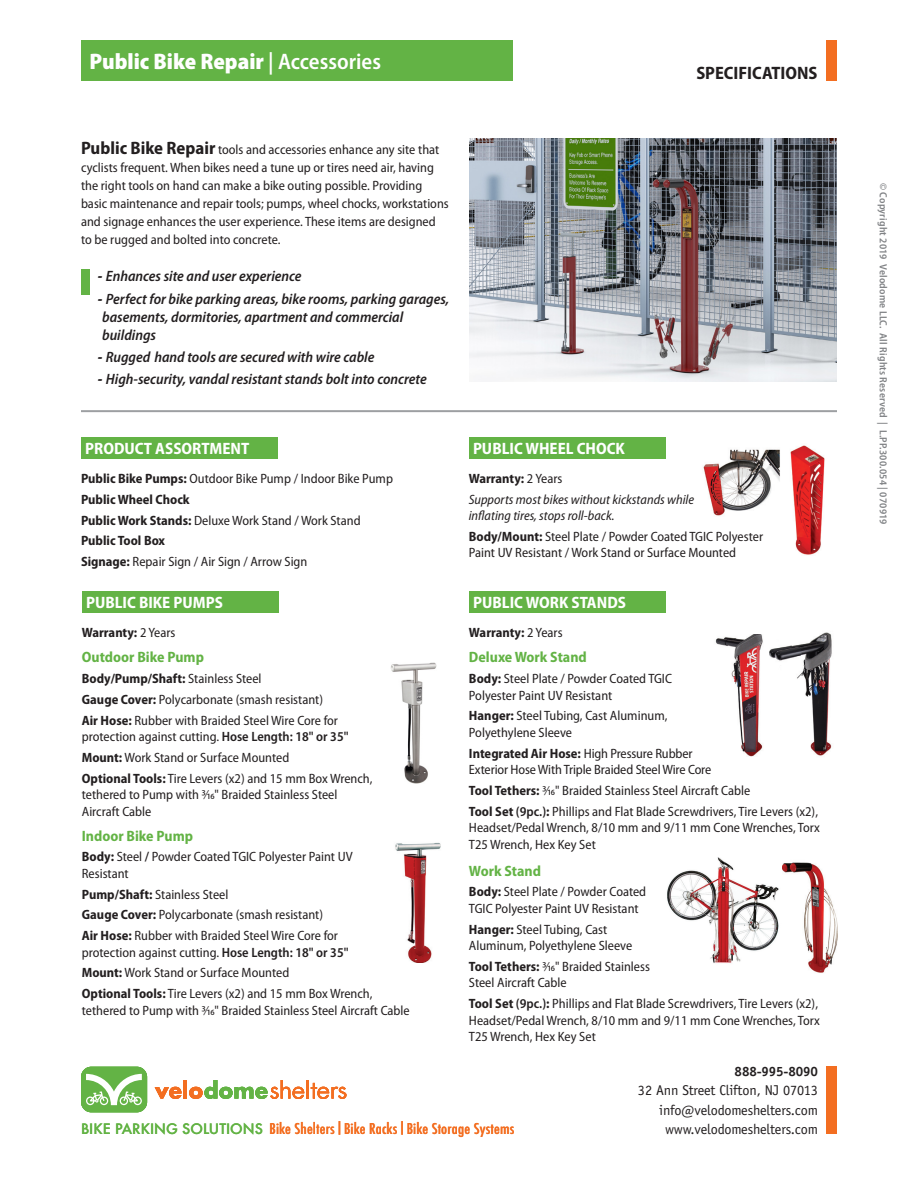
<style>
.page{position:relative;width:918px;height:1188px;background:#fff}
.page>*{position:absolute;margin:0;border:0;box-sizing:border-box;transform-origin:0 0}
.Green_Bar_TITLE_nest{font:900 semi-condensed 22.5px "Myriad Pro";color:#fff}
.t1{font:700 semi-condensed 18px "Myriad Pro";color:#231f20}
.Green_Box_tab__46_21{font:700 semi-condensed 16.5px "Myriad Pro";color:#fff}
.t2{font:italic 600 semi-condensed 15px/18px "Myriad Pro";color:#231f20}
.Item_List__SCB___Ste{font:700 semi-condensed 15px "Myriad Pro";color:#63b345}
.t3{font:500 condensed 14.55px "Futura";letter-spacing:.01em;color:#f36e21;scale:1.08 1}
.t4{font:14.25px/19.2px "Officina Sans Std";letter-spacing:-.01em;color:#231f20;text-align:right}
.Item_List__SCB___Ste-2{font:semi-condensed 13.5px/16.5px "Myriad Pro";color:#231f20}
.PRODUCT_Blurb_10_13{font:semi-condensed 13.5px/18px "Myriad Pro";color:#231f20}
.Item_List__SCB___Ste-3{font:700 semi-condensed 13.5px "Myriad Pro";color:#231f20}
.t5{font:italic semi-condensed 13.5px/16.2px "Myriad Pro";color:#231f20}
.t6{font:700 13.5px "Officina Sans Std";letter-spacing:-.01em;color:#231f20}
.t7{font:600 semi-condensed 10.5px "Myriad Pro";letter-spacing:.02em;color:#808285}
.s1{font-weight:600}
.s2{font-weight:700;font-size:18px}
.s3{font-weight:900}
.s4{font-weight:700}
.s5{font-weight:400}
.s6{font-stretch:normal;font-size:14.1px;color:#63b345}
</style>
<div class="page">
<img style="left:715px;top:635px;width:48px;height:122px">
<img style="left:769px;top:632px;width:63px;height:124px">
<img style="left:790px;top:445px;width:35px;height:110px">
<img style="left:395px;top:842px;width:46px;height:121px">
<img style="left:391px;top:663px;width:45px;height:120px">
<img style="left:782px;top:862px;width:56px;height:111px">
<img style="left:667px;top:857px;width:112px;height:106px">
<img style="left:703px;top:449px;width:77px;height:67px">
<div style="left:82px;top:591px;width:196px;height:22px;background:#63b345"></div>
<div style="left:81px;top:437px;width:197px;height:22px;background:#63b345"></div>
<div style="left:469px;top:591px;width:196px;height:22px;background:#63b345"></div>
<div style="left:469px;top:437px;width:196px;height:22px;background:#63b345"></div>
<hr style="left:81px;top:411px;width:756px;height:1px;background:#9d9fa2">
<img style="left:469px;top:139px;width:368px;height:242px">
<div style="left:81px;top:269px;width:9px;height:25px;background:#63b345"></div>
<div style="left:826px;top:40px;width:11px;height:41px;background:#f36e21"></div>
<div style="left:827px;top:1067px;width:10px;height:67px;background:#f36e21"></div>
<svg style="left:155px;top:1087px;width:26px;height:12px"></svg>
<hr style="left:183px;top:1080px;width:4px;height:19px;background:#f36e21">
<svg style="left:189px;top:1080px;width:115px;height:19px"></svg>
<hr style="left:306px;top:1080px;width:3px;height:19px;background:#f36e21">
<svg style="left:311px;top:1083px;width:35px;height:16px"></svg>
<div style="left:81px;top:1067px;width:66px;height:45px;background:#63b345;border-radius:10px"></div>
<svg style="left:86px;top:1074px;width:56px;height:31px"></svg>
<div style="left:81px;top:40px;width:432px;height:41px;background:#63b345"></div>
<p class="Green_Bar_TITLE_nest" style="left:90px;top:47px;width:293px">Public Bike Repair <span class="s1">| Accessories</span></p>
<h2 class="t1" style="left:696px;top:61px;width:123px">SPECIFICATIONS</h2>
<p class="PRODUCT_Blurb_10_13" style="left:81px;top:141px;width:369px"><span class="s2">Public Bike Repair</span> tools and accessories enhance any site that cyclists frequent. When bikes need a tune up or tires need air, having the right tools on hand can make a bike outing possible. Providing basic maintenance and repair tools; pumps, wheel chocks, workstations and signage enhances the user experience. These items are designed to be rugged and bolted into concrete.</p>
<p class="t2" style="left:98px;top:267px;width:205px"><span class="s3">-</span> Enhances site and user experience</p>
<p class="t2" style="left:98px;top:289px;width:353px"><span class="s3">-</span> Perfect for bike parking areas, bike rooms, parking garages, basements, dormitories, apartment and commercial buildings</p>
<p class="t2" style="left:98px;top:347px;width:278px"><span class="s3">-</span> Rugged hand tools are secured with wire cable</p>
<p class="t2" style="left:98px;top:370px;width:330px"><span class="s3">-</span> High-security, vandal resistant stands bolt into concrete</p>
<p class="Green_Box_tab__46_21" style="left:85px;top:438px;width:166px">PRODUCT ASSORTMENT</p>
<p class="Item_List__SCB___Ste-2" style="left:81px;top:470px;width:313px"><span class="s4">Public Bike Pumps:</span> Outdoor Bike Pump / Indoor Bike Pump</p>
<p class="Item_List__SCB___Ste-3" style="left:81px;top:491px;width:110px">Public Wheel Chock</p>
<p class="Item_List__SCB___Ste-2" style="left:81px;top:512px;width:281px"><span class="s4">Public Work Stands:</span> Deluxe Work Stand / Work Stand</p>
<p class="Item_List__SCB___Ste-3" style="left:81px;top:532px;width:86px">Public Tool Box</p>
<p class="Item_List__SCB___Ste-2" style="left:81px;top:553px;width:228px"><span class="s4">Signage:</span> Repair Sign / Air Sign / Arrow Sign</p>
<p class="Green_Box_tab__46_21" style="left:86px;top:592px;width:138px">PUBLIC BIKE PUMPS</p>
<p class="Item_List__SCB___Ste-3" style="left:82px;top:624px;width:95px">Warranty: <span class="s5">2 Years</span></p>
<p class="Item_List__SCB___Ste" style="left:82px;top:648px;width:124px">Outdoor Bike Pump</p>
<p class="Item_List__SCB___Ste-3" style="left:82px;top:670px;width:181px">Body/Pump/Shaft: <span class="s5">Stainless Steel</span></p>
<p class="Item_List__SCB___Ste-2" style="left:82px;top:691px;width:243px"><span class="s4">Gauge Cover:</span> Polycarbonate (smash resistant)</p>
<p class="Item_List__SCB___Ste-2" style="left:82px;top:712px;width:268px"><span class="s4">Air Hose:</span> Rubber with Braided Steel Wire Core for protection against cutting. <span class="s1">Hose Length: 18" or 35"</span></p>
<p class="Item_List__SCB___Ste-2" style="left:82px;top:749px;width:209px"><span class="s4">Mount:</span> Work Stand or Surface Mounted</p>
<p class="Item_List__SCB___Ste-2" style="left:82px;top:770px;width:292px"><span class="s4">Optional Tools:</span> Tire Levers (x2) and 15 mm Box Wrench, tethered to Pump with 3/16" Braided Stainless Steel<br>Aircraft Cable</p>
<p class="Item_List__SCB___Ste" style="left:82px;top:826px;width:113px">Indoor Bike Pump</p>
<p class="Item_List__SCB___Ste-2" style="left:82px;top:848px;width:272px"><span class="s4">Body:</span> Steel <span class="s1">/</span> Powder Coated TGIC Polyester Paint UV<br>Resistant</p>
<p class="Item_List__SCB___Ste-2" style="left:82px;top:886px;width:148px"><span class="s4">Pump/Shaft:</span> Stainless Steel</p>
<p class="Item_List__SCB___Ste-2" style="left:82px;top:906px;width:243px"><span class="s4">Gauge Cover:</span> Polycarbonate (smash resistant)</p>
<p class="Item_List__SCB___Ste-2" style="left:82px;top:927px;width:268px"><span class="s4">Air Hose:</span> Rubber with Braided Steel Wire Core for protection against cutting. <span class="s1">Hose Length: 18" or 35"</span></p>
<p class="Item_List__SCB___Ste-2" style="left:82px;top:964px;width:209px"><span class="s4">Mount:</span> Work Stand or Surface Mounted</p>
<p class="Item_List__SCB___Ste-2" style="left:82px;top:985px;width:329px"><span class="s4">Optional Tools:</span> Tire Levers (x2) and 15 mm Box Wrench, tethered to Pump with 3/16" Braided Stainless Steel Aircraft Cable</p>
<p class="Green_Box_tab__46_21" style="left:473px;top:438px;width:153px">PUBLIC WHEEL CHOCK</p>
<p class="Item_List__SCB___Ste-3" style="left:469px;top:470px;width:95px">Warranty: <span class="s5">2 Years</span></p>
<p class="t5" style="left:469px;top:491px;width:227px">Supports most bikes without kickstands while inflating tires, stops roll-back.</p>
<p class="Item_List__SCB___Ste-2" style="left:469px;top:528px;width:296px"><span class="s4">Body/Mount:</span> Steel Plate / Powder Coated TGIC Polyester<br>Paint UV Resistant / Work Stand or Surface Mounted</p>
<p class="Green_Box_tab__46_21" style="left:473px;top:592px;width:154px">PUBLIC WORK STANDS</p>
<p class="Item_List__SCB___Ste-3" style="left:469px;top:624px;width:95px">Warranty: <span class="s5">2 Years</span></p>
<p class="Item_List__SCB___Ste" style="left:469px;top:648px;width:119px">Deluxe Work Stand</p>
<p class="Item_List__SCB___Ste-2" style="left:469px;top:670px;width:205px"><span class="s4">Body:</span> Steel Plate / Powder Coated TGIC<br>Polyester Paint UV Resistant</p>
<p class="Item_List__SCB___Ste-2" style="left:469px;top:707px;width:200px"><span class="s4">Hanger:</span> Steel Tubing, Cast Aluminum,<br>Polyethylene Sleeve</p>
<p class="Item_List__SCB___Ste-2" style="left:469px;top:745px;width:244px"><span class="s4">Integrated Air Hose:</span> High Pressure Rubber<br>Exterior Hose With Triple Braided Steel Wire Core</p>
<p class="Item_List__SCB___Ste-2" style="left:469px;top:782px;width:283px"><span class="s4">Tool Tethers:</span> 3/16" Braided Stainless Steel Aircraft Cable</p>
<p class="Item_List__SCB___Ste-2" style="left:469px;top:803px;width:352px"><span class="s4">Tool Set</span> <span class="s1">(9pc.)</span><span class="s4">:</span> Phillips and Flat Blade Screwdrivers, Tire Levers (x2),<br>Headset/Pedal Wrench, 8/10 mm and 9/11 mm Cone Wrenches, Torx<br>T25 Wrench, Hex Key Set</p>
<p class="Item_List__SCB___Ste" style="left:469px;top:861px;width:74px">Work Stand</p>
<p class="Item_List__SCB___Ste-2" style="left:469px;top:884px;width:179px"><span class="s4">Body:</span> Steel Plate / Powder Coated<br>TGIC Polyester Paint UV Resistant</p>
<p class="Item_List__SCB___Ste-2" style="left:469px;top:921px;width:165px"><span class="s4">Hanger:</span> Steel Tubing, Cast<br>Aluminum, Polyethylene Sleeve</p>
<p class="Item_List__SCB___Ste-2" style="left:469px;top:958px;width:182px"><span class="s4">Tool Tethers:</span> 3/16" Braided Stainless<br>Steel Aircraft Cable</p>
<p class="Item_List__SCB___Ste-2" style="left:469px;top:995px;width:352px"><span class="s4">Tool Set</span> <span class="s1">(9pc.)</span><span class="s4">:</span> Phillips and Flat Blade Screwdrivers, Tire Levers (x2),<br>Headset/Pedal Wrench, 8/10 mm and 9/11 mm Cone Wrenches, Torx<br>T25 Wrench, Hex Key Set</p>
<p class="t3" style="left:81px;top:1119px;width:403px"><span class="s6">BIKE PARKING SOLUTIONS</span> Bike Shelters|Bike Racks|Bike Storage Systems</p>
<p class="t6" style="left:735px;top:1063px;width:85px">888-995-8090</p>
<p class="t4" style="left:638px;top:1081px;width:182px">32 Ann Street Clifton, NJ 07013 info@velodomeshelters.com www.velodomeshelters.com</p>
<p class="t7" style="left:890px;top:183px;width:343px;rotate:90deg">© Copyright 2019 Velodome LLC. All Rights Reserved | L.PP.300.054 | 070919</p>
</div>
